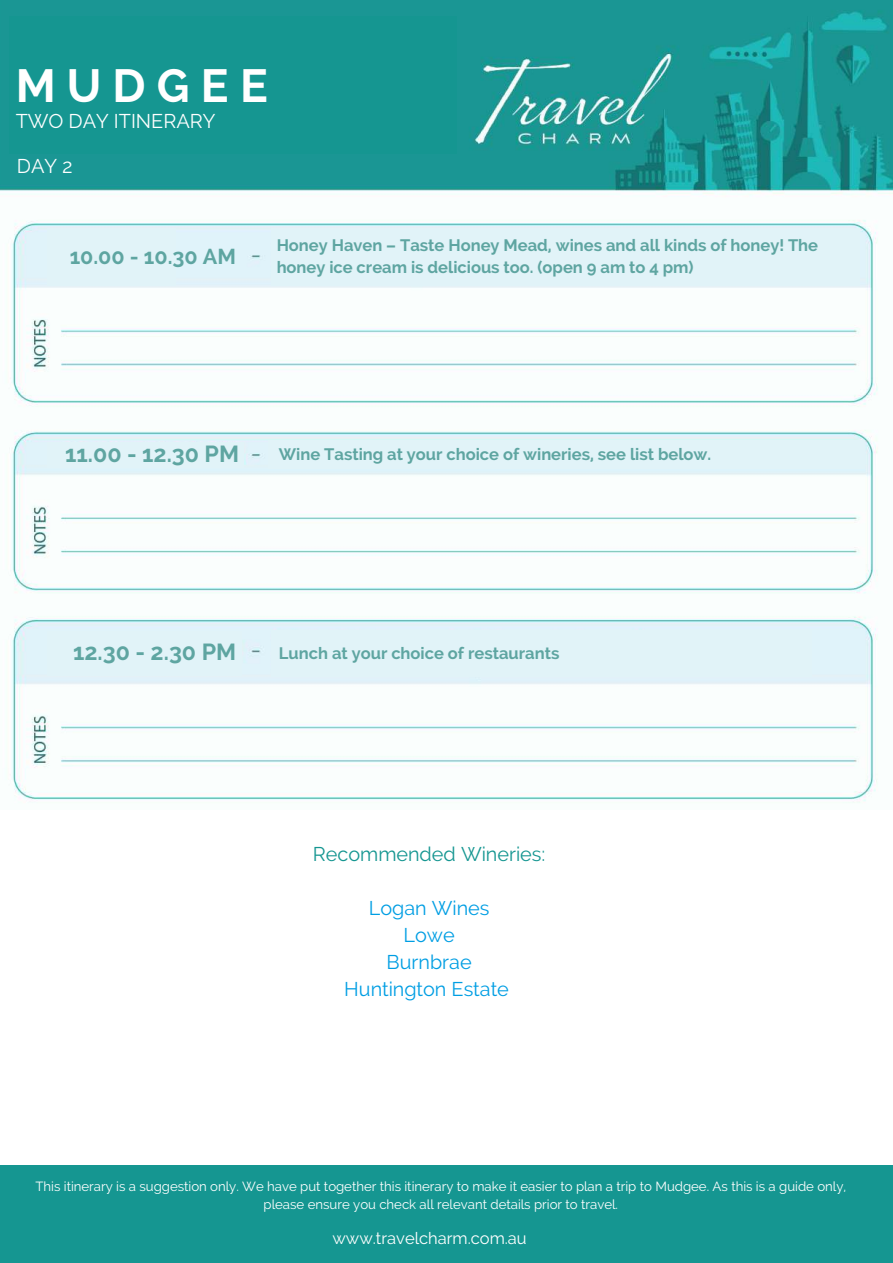
<style>
.page{position:relative;width:893px;height:1263px;background:#fff}
.page>*{position:absolute;margin:0;border:0;box-sizing:border-box;transform-origin:0 0}
.t1{font:700 46.35px "Raleway";letter-spacing:.24em;color:#fff}
.t2{font:700 23.1px "Raleway";color:#5ea5a1}
.t3{font:700 21.45px "Raleway";color:#5ea5a1}
.t4{font:19.8px/27px "Raleway";color:#009ee3;text-align:center}
.t5{font:19.8px "Raleway";color:#159691}
.t6{font:19.8px "Raleway";color:#fff}
.t7{font:700 16.5px/22.5px "Raleway";color:#5ea5a1}
.t8{font:16.5px "Raleway";color:#fff}
.t9{font:13.2px/18px "Raleway";color:#fff;text-align:center}
</style>
<div class="page">
<img style="left:0;top:0;width:892px;height:803px">
<div style="left:9px;top:17px;width:447px;height:137px;background:#159691"></div>
<div style="left:0;top:1165px;width:892px;height:97px;background:#159691"></div>
<div style="left:271px;top:228px;width:588px;height:58px;background:#e1f3f8"></div>
<div style="left:47px;top:228px;width:128px;height:58px;background:#e1f3f8"></div>
<div style="left:47px;top:442px;width:197px;height:26px;background:#e1f3f8"></div>
<div style="left:268px;top:441px;width:596px;height:28px;background:#e1f3f8"></div>
<div style="left:47px;top:631px;width:195px;height:45px;background:#e1f3f8"></div>
<div style="left:271px;top:631px;width:541px;height:46px;background:#e1f3f8"></div>
<h1 class="t1" style="left:16px;top:60px;width:254px">MUDGEE</h1>
<p class="t6" style="left:16px;top:110px;width:201px">TWO DAY ITINERARY</p>
<p class="t6" style="left:17px;top:155px;width:57px">DAY 2</p>
<h3 class="t3" style="left:70px;top:245px;width:168px">10.00 - 10.30 AM</h3>
<p class="t7" style="left:277px;top:234px;width:543px">Honey Haven – Taste Honey Mead, wines and all kinds of honey! The honey ice cream is delicious too. (open 9 am to 4 pm)</p>
<h2 class="t2" style="left:65px;top:441px;width:175px">11.00 - 12.30 PM</h2>
<p class="t7" style="left:279px;top:443px;width:434px">Wine Tasting at your choice of wineries, see list below.</p>
<h2 class="t2" style="left:73px;top:639px;width:164px">12.30 - 2.30 PM</h2>
<p class="t7" style="left:279px;top:642px;width:282px">Lunch at your choice of restaurants</p>
<p class="t5" style="left:313px;top:843px;width:234px">Recommended Wineries:</p>
<p class="t4" style="left:344px;top:895px;width:166px">Logan Wines<br>Lowe<br>Burnbrae<br>Huntington Estate</p>
<p class="t9" style="left:36px;top:1177px;width:812px">This itinerary is a suggestion only. We have put together this itinerary to make it easier to plan a trip to Mudgee. As this is a guide only, please ensure you check all relevant details prior to travel.</p>
<p class="t8" style="left:332px;top:1229px;width:196px">www.travelcharm.com.au</p>
</div>
